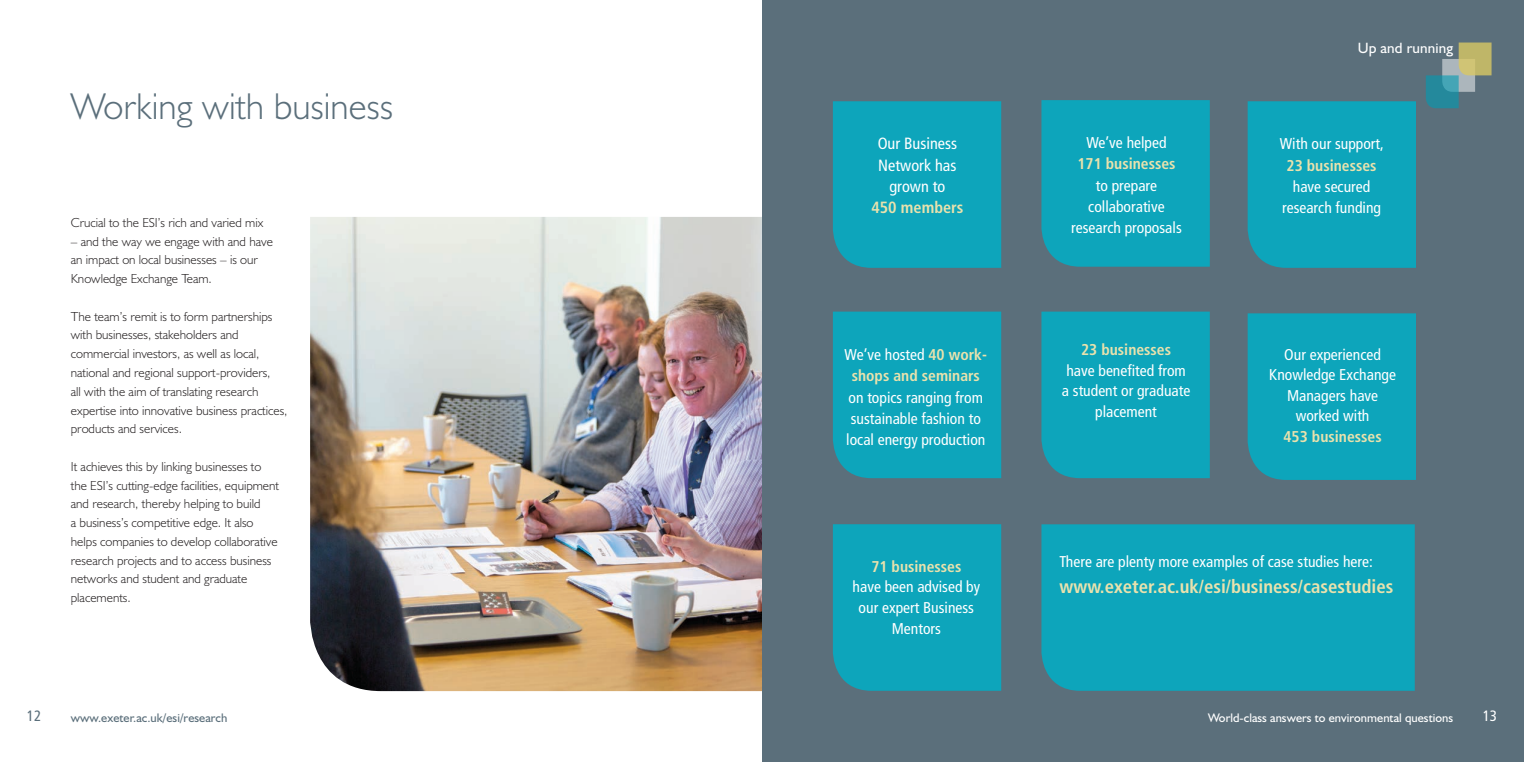
<style>
.page{position:relative;width:1524px;height:762px;background:#fff}
.page>*{position:absolute;margin:0;border:0;box-sizing:border-box;transform-origin:0 0}
.t1{font:300 37.5px "Humanist 521 BT";letter-spacing:.005em;color:#5b6f7b}
.t2{font:700 condensed 18.75px "Frutiger LT";color:#eae2ad}
.t3{font:condensed 16.25px/21.2px "Frutiger LT";color:#fff;text-align:center}
.t4{font:700 condensed 16.25px "Frutiger LT";color:#eae2ad}
.t5{font:condensed 15.62px/20.6px "Frutiger LT";color:#fff;text-align:center}
.t6{font:700 condensed 15.62px/21.2px "Frutiger LT";color:#eae2ad;text-align:center}
.t7{font:15px "Humanist 521 BT";letter-spacing:.01em;color:#fff}
.t8{font:condensed 15px "Frutiger LT";color:#5b6f7b}
.t9{font:condensed 15px "Frutiger LT";color:#fff}
.t10{font:300 13.12px/18.8px "Humanist 521 BT";color:#231f20}
.t11{font:12.5px "Humanist 521 BT";letter-spacing:.005em;color:#fff}
.t12{font:12.5px "Humanist 521 BT";letter-spacing:.005em;color:#5b6f7b}
.s1{font-weight:400;color:#fff}
</style>
<div class="page">
<img style="left:310px;top:217px;width:452px;height:474px">
<div style="left:762px;top:0;width:762px;height:762px;background:#5b6f7b"></div>
<div style="left:833px;top:524px;width:168px;height:167px;background:#0da5bb"></div>
<div style="left:833px;top:312px;width:168px;height:166px;background:#0da5bb"></div>
<div style="left:1247px;top:313px;width:169px;height:167px;background:#0da5bb"></div>
<div style="left:1247px;top:101px;width:169px;height:167px;background:#0da5bb"></div>
<div style="left:833px;top:101px;width:168px;height:167px;background:#0da5bb"></div>
<div style="left:1041px;top:100px;width:169px;height:167px;background:#0da5bb"></div>
<div style="left:1041px;top:312px;width:169px;height:166px;background:#0da5bb"></div>
<div style="left:1041px;top:524px;width:373px;height:167px;background:#0da5bb"></div>
<svg style="left:1426px;top:43px;width:65px;height:65px"></svg>
<h1 class="t1" style="left:71px;top:83px;width:324px">Working with business</h1>
<p class="t10" style="left:71px;top:213px;width:194px">Crucial to the ESI’s rich and varied mix</p>
<p class="t10" style="left:71px;top:232px;width:204px">– and the way we engage with and have an impact on local businesses – is our<br>Knowledge Exchange Team.</p>
<p class="t10" style="left:71px;top:307px;width:218px">The team’s remit is to form partnerships with businesses, stakeholders and commercial investors, as well as local, national and regional support-providers,<br>all with the aim of translating research expertise into innovative business practices, products and services.</p>
<p class="t10" style="left:71px;top:457px;width:210px">It achieves this by linking businesses to the ESI’s cutting-edge facilities, equipment and research, thereby helping to build<br>a business’s competitive edge. It also helps companies to develop collaborative research projects and to access business networks and student and graduate placements.</p>
<p class="t3" style="left:877px;top:133px;width:81px">Our Business<br>Network has grown to</p>
<p class="t4" style="left:871px;top:198px;width:94px">450 members</p>
<p class="t6" style="left:844px;top:344px;width:144px"><span class="s1">We’ve hosted</span> 40 work&shy;shops and seminars</p>
<p class="t5" style="left:846px;top:387px;width:141px;line-height:21.2px;text-align:left">on topics ranging from sustainable fashion to local energy production</p>
<p class="t6" style="left:871px;top:556px;width:92px">71 businesses</p>
<p class="t5" style="left:852px;top:577px;width:129px">have been advised by our expert Business<br>Mentors</p>
<p class="t5" style="left:1086px;top:132px;width:82px">We’ve helped</p>
<p class="t6" style="left:1077px;top:153px;width:100px">171 businesses</p>
<p class="t5" style="left:1071px;top:175px;width:112px;line-height:21.2px">to prepare collaborative research proposals</p>
<p class="t6" style="left:1081px;top:339px;width:92px">23 businesses</p>
<p class="t5" style="left:1062px;top:360px;width:130px">have benefited from a student or graduate placement</p>
<p class="t7" style="left:1357px;top:38px;width:97px">Up and running</p>
<p class="t5" style="left:1279px;top:134px;width:106px">With our support,</p>
<p class="t6" style="left:1286px;top:155px;width:92px">23 businesses</p>
<p class="t5" style="left:1282px;top:176px;width:100px;line-height:21.2px">have secured research funding</p>
<p class="t5" style="left:1269px;top:344px;width:128px">Our experienced<br>Knowledge Exchange<br>Managers have worked with</p>
<p class="t6" style="left:1283px;top:426px;width:100px">453 businesses</p>
<p class="t5" style="left:1059px;top:551px;width:315px">There are plenty more examples of case studies here:</p>
<h2 class="t2" style="left:1059px;top:575px;width:335px">www.exeter.ac.uk/esi/business/casestudies</h2>
<p class="t8" style="left:27px;top:707px;width:16px">12</p>
<p class="t12" style="left:71px;top:710px;width:158px">www.exeter.ac.uk/esi/research</p>
<p class="t11" style="left:1208px;top:710px;width:247px">World-class answers to environmental questions</p>
<p class="t9" style="left:1482px;top:707px;width:16px">13</p>
</div>
